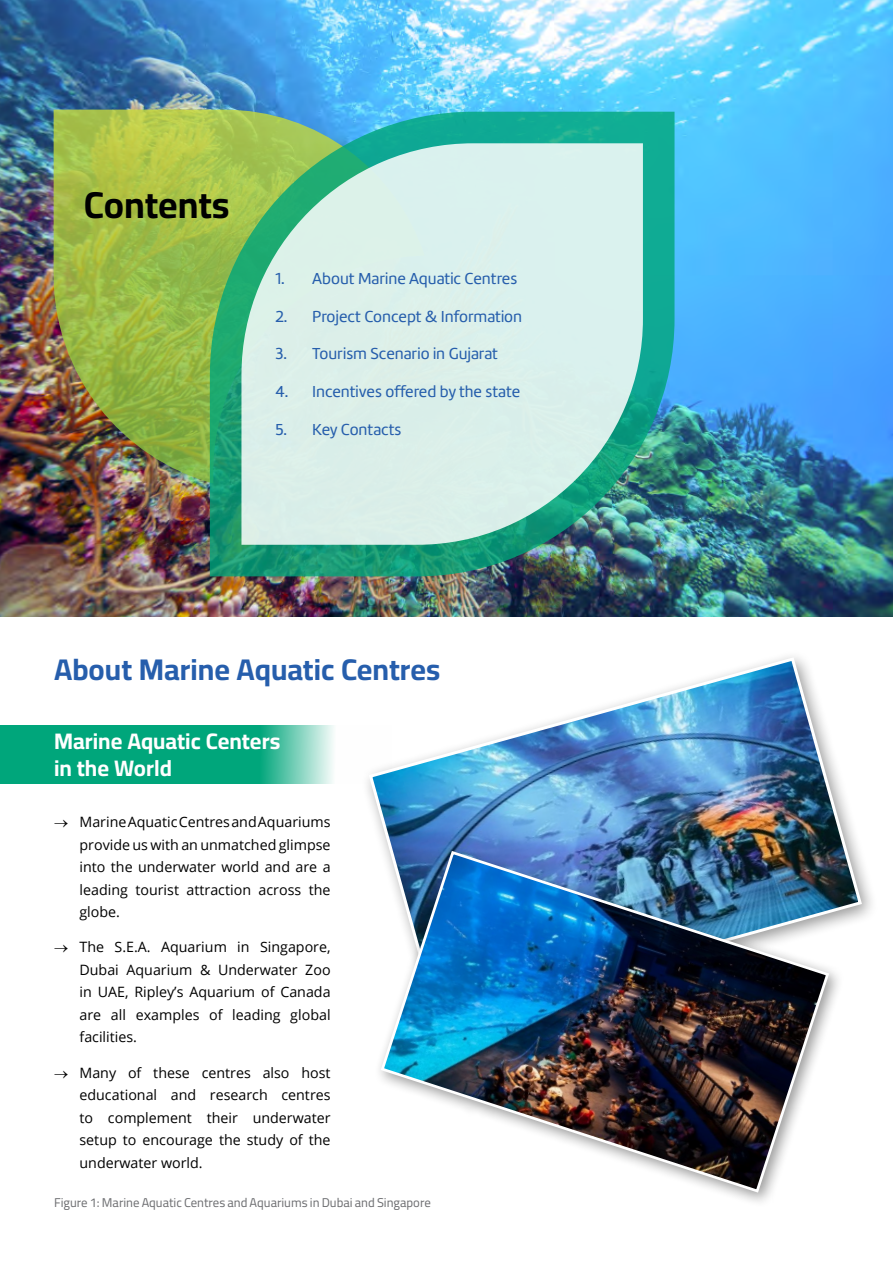
<style>
.page{position:relative;width:893px;height:1263px;background:#fff}
.page>*{position:absolute;margin:0;border:0;box-sizing:border-box;transform-origin:0 0}
.t1{font:37.5px "Cairo";color:#000}
.t2{font:30px "Cairo";color:#265eac}
.t3{font:22.5px/27px "Cairo";color:#fff}
.t4{font:16.5px "Marine";color:#265eac}
.t5{font:14.25px/22.5px "Open Sans";color:#000;text-align:justify}
.t6{font:300 12.75px "Cairo";color:#6d6e71}
</style>
<div class="page">
<img style="left:0;top:0;width:893px;height:617px">
<img style="left:54px;top:110px;width:371px;height:373px">
<img style="left:210px;top:112px;width:464px;height:464px">
<svg style="left:241px;top:143px;width:402px;height:402px;background:#c4e5da"></svg>
<svg style="left:0;top:725px;width:334px;height:59px;background:#1baf88"></svg>
<img style="left:367px;top:656px;width:497px;height:267px">
<div style="left:373px;top:843px;width:471px;height:365px;background:#000;opacity:.4"></div>
<img style="left:379px;top:849px;width:452px;height:345px">
<h1 class="t1" style="left:84px;top:178px;width:147px">Contents</h1>
<p class="t4" style="left:275px;top:268px;width:243px">1. About Marine Aquatic Centres</p>
<p class="t4" style="left:275px;top:306px;width:248px">2. Project Concept &amp; Information</p>
<p class="t4" style="left:275px;top:343px;width:224px">3. Tourism Scenario in Gujarat</p>
<p class="t4" style="left:275px;top:381px;width:246px">4. Incentives offered by the state</p>
<p class="t4" style="left:275px;top:419px;width:128px">5. Key Contacts</p>
<h2 class="t2" style="left:54px;top:647px;width:388px">About Marine Aquatic Centres</h2>
<h3 class="t3" style="left:54px;top:728px;width:228px">Marine Aquatic Centers in the World</h3>
<p class="t5" style="left:80px;top:810px;width:253px;text-indent:-26px">→ Marine Aquatic Centres and Aquariums provide us with an unmatched glimpse into the underwater world and are a leading tourist attraction across the globe.</p>
<p class="t5" style="left:80px;top:935px;width:253px;text-indent:-26px">→ The S.E.A. Aquarium in Singapore, Dubai Aquarium &amp; Underwater Zoo in UAE, Ripley’s Aquarium of Canada are all examples of leading global facilities.</p>
<p class="t5" style="left:80px;top:1061px;width:253px;text-indent:-26px">→ Many of these centres also host educational and research centres to complement their underwater setup to encourage the study of the underwater world.</p>
<p class="t6" style="left:54px;top:1193px;width:378px">Figure 1: Marine Aquatic Centres and Aquariums in Dubai and Singapore</p>
</div>
